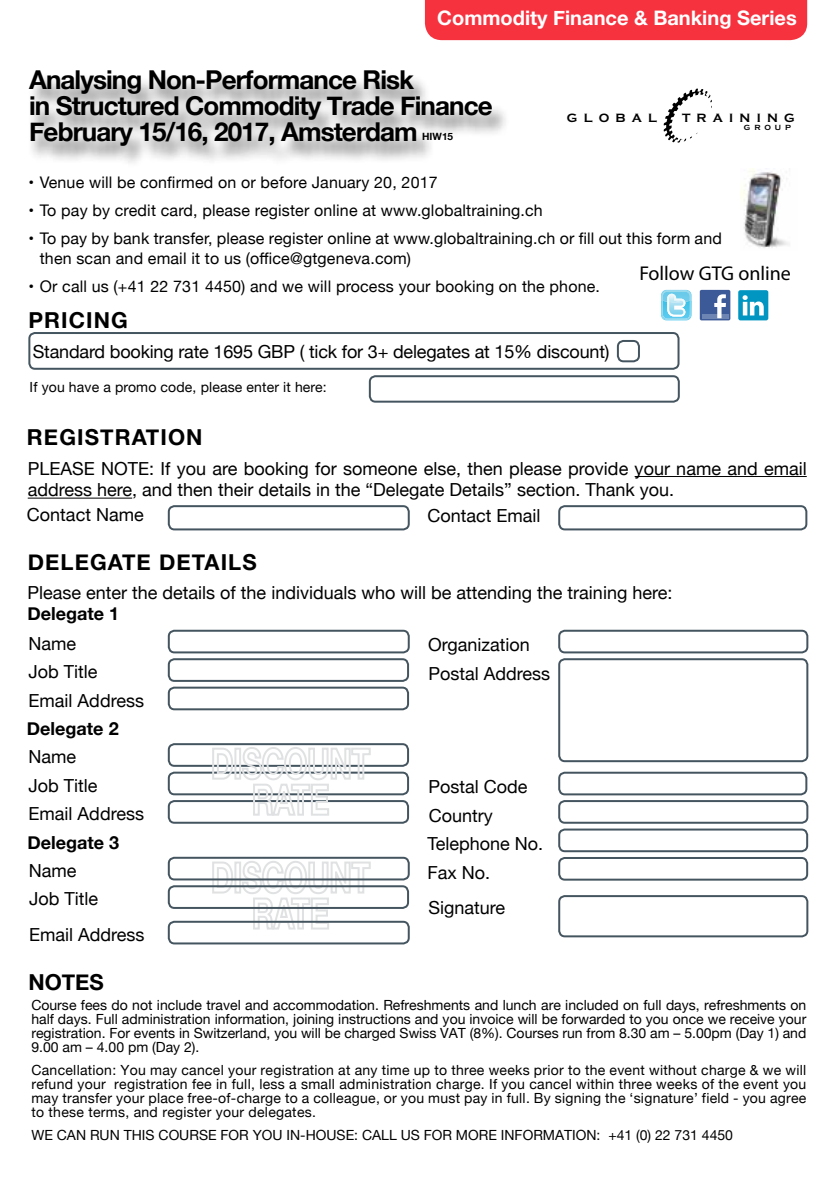
<style>
.page{position:relative;width:837px;height:1191px;background:#fff}
.page>*{position:absolute;margin:0;border:0;box-sizing:border-box;transform-origin:0 0}
.t1{font:700 26px/26px "Helvetica Neue";letter-spacing:-.035em;color:#000}
.t2{font:700 22px "Helvetica Neue";letter-spacing:.05em;color:#000}
.t3{font:700 20px "Helvetica Neue";color:#fff}
.t4{font:20px "Myriad Pro";color:#000}
.t5{font:18px/28.4px "Helvetica Neue";color:#000}
.t6{font:700 18px "Helvetica Neue";color:#000}
.t7{font:16px/19.2px "Helvetica Neue";letter-spacing:.01em;color:#000}
.t8{font:14px/14px "Helvetica Neue";color:#000;text-align:justify}
.t9{font:700 12.4px "Copperplate Gothic";color:#000}
.t10{font:700 10px "Helvetica Neue";color:#000}
.t11{font:700 7.8px "Copperplate Gothic";color:#000}
</style>
<div class="page">
<svg style="left:211px;top:861px;width:23px;height:33px"></svg>
<div style="left:234px;top:861px;width:7px;height:32px;border:2px solid #e0e1e2"></div>
<svg style="left:240px;top:861px;width:131px;height:69px"></svg>
<svg style="left:663px;top:89px;width:49px;height:54px"></svg>
<div style="left:27px;top:71px;width:483px;height:97px;background:#000;opacity:.5"></div>
<div style="left:425px;top:0;width:381px;height:40px;background:#f7323f"></div>
<svg style="left:661px;top:290px;width:30px;height:30px"></svg>
<div style="left:699px;top:290px;width:31px;height:30px;background:#3c5a98;border-radius:2px"></div>
<hr style="left:701px;top:314px;width:26px;height:4px;background:#6d85b3">
<svg style="left:714px;top:294px;width:11px;height:24px"></svg>
<div style="left:738px;top:290px;width:30px;height:30px;background:#0096c1;border-radius:2px"></div>
<svg style="left:742px;top:295px;width:21px;height:20px"></svg>
<img style="left:740px;top:169px;width:50px;height:79px">
<div style="left:28px;top:332px;width:651px;height:38px;border:2px solid #455560;border-radius:6px"></div>
<div style="left:168px;top:630px;width:241px;height:23px;border:2px solid #455560;border-radius:6px"></div>
<div style="left:168px;top:856px;width:241px;height:24px;border:2px solid #455560;border-radius:6px"></div>
<div style="left:168px;top:743px;width:241px;height:24px;border:2px solid #455560;border-radius:6px"></div>
<div style="left:168px;top:658px;width:241px;height:24px;border:2px solid #455560;border-radius:6px"></div>
<div style="left:168px;top:885px;width:241px;height:24px;border:2px solid #455560;border-radius:6px"></div>
<div style="left:168px;top:771px;width:241px;height:24px;border:2px solid #455560;border-radius:6px"></div>
<div style="left:168px;top:686px;width:241px;height:24px;border:2px solid #455560;border-radius:6px"></div>
<div style="left:168px;top:920px;width:241px;height:24px;border:2px solid #455560;border-radius:6px"></div>
<div style="left:168px;top:800px;width:241px;height:23px;border:2px solid #455560;border-radius:6px"></div>
<div style="left:558px;top:630px;width:250px;height:23px;border:2px solid #455560;border-radius:6px"></div>
<div style="left:558px;top:800px;width:250px;height:23px;border:2px solid #455560;border-radius:6px"></div>
<div style="left:558px;top:658px;width:250px;height:104px;border:2px solid #455560;border-radius:6px"></div>
<div style="left:558px;top:828px;width:249px;height:24px;border:2px solid #455560;border-radius:6px"></div>
<div style="left:558px;top:857px;width:249px;height:23px;border:2px solid #455560;border-radius:6px"></div>
<div style="left:558px;top:895px;width:250px;height:42px;border:2px solid #455560;border-radius:6px"></div>
<div style="left:558px;top:771px;width:249px;height:24px;border:2px solid #455560;border-radius:6px"></div>
<div style="left:168px;top:505px;width:241px;height:25px;border:2px solid #455560;border-radius:6px"></div>
<div style="left:558px;top:505px;width:249px;height:25px;border:2px solid #455560;border-radius:6px"></div>
<div style="left:369px;top:375px;width:310px;height:28px;border:2px solid #455560;border-radius:6px"></div>
<hr style="left:634px;top:476px;width:172px;height:1px;background:#000">
<hr style="left:28px;top:498px;width:104px;height:1px;background:#000">
<div style="left:616px;top:340px;width:23px;height:22px;border:2px solid #455560;border-radius:6px"></div>
<svg style="left:211px;top:747px;width:23px;height:33px"></svg>
<div style="left:234px;top:747px;width:7px;height:32px;border:2px solid #e0e1e2"></div>
<svg style="left:240px;top:745px;width:131px;height:71px"></svg>
<h3 class="t3" style="left:437px;top:3px;width:361px">Commodity Finance &amp; Banking Series</h3>
<h1 class="t1" style="left:29px;top:67px;width:465px">Analysing Non-Performance Risk<br>in Structured Commodity Trade Finance<br>February 15/16, 2017, Amsterdam</h1>
<p class="t10" style="left:422px;top:129px;width:32px">HIW15</p>
<p class="t9" style="left:566px;top:111px;width:92px">G L O B A L</p>
<p class="t9" style="left:681px;top:111px;width:114px">T R A I N I N G</p>
<p class="t11" style="left:743px;top:123px;width:49px">G R O U P</p>
<p class="t7" style="left:28px;top:173px;width:410px">• Venue will be confirmed on or before January 20, 2017</p>
<p class="t7" style="left:28px;top:202px;width:515px">• To pay by credit card, please register online at www.globaltraining.ch</p>
<p class="t7" style="left:40px;top:230px;width:683px;text-indent:-11px">• To pay by bank transfer, please register online at www.globaltraining.ch or fill out this form and then scan and email it to us (office@gtgeneva.com)</p>
<p class="t7" style="left:28px;top:277px;width:573px">• Or call us (+41 22 731 4450) and we will process your booking on the phone.</p>
<h3 class="t4" style="left:639px;top:261px;width:153px">Follow GTG online</h3>
<h2 class="t2" style="left:28px;top:302px;width:101px">PRICING</h2>
<p class="t5" style="left:33px;top:338px;width:578px">Standard booking rate 1695 GBP ( tick for 3+ delegates at 15% discount)</p>
<p class="t8" style="left:30px;top:381px;width:298px">If you have a promo code, please enter it here:</p>
<h2 class="t2" style="left:27px;top:419px;width:177px">REGISTRATION</h2>
<p class="t5" style="left:28px;top:458px;width:780px;line-height:21.6px">PLEASE NOTE: If you are booking for someone else, then please provide your name and email address here, and then their details in the “Delegate Details” section. Thank you.</p>
<p class="t5" style="left:27px;top:502px;width:118px">Contact Name</p>
<p class="t5" style="left:427px;top:502px;width:115px">Contact Email</p>
<h2 class="t2" style="left:28px;top:545px;width:230px">DELEGATE DETAILS</h2>
<p class="t5" style="left:27px;top:579px;width:646px">Please enter the details of the individuals who will be attending the training here:</p>
<p class="t6" style="left:27px;top:599px;width:93px">Delegate 1</p>
<p class="t5" style="left:28px;top:630px;width:49px">Name</p>
<p class="t5" style="left:29px;top:659px;width:71px">Job Title</p>
<p class="t5" style="left:29px;top:687px;width:117px">Email Address</p>
<p class="t6" style="left:27px;top:715px;width:93px">Delegate 2</p>
<p class="t5" style="left:28px;top:743px;width:49px">Name</p>
<p class="t5" style="left:29px;top:772px;width:71px">Job Title</p>
<p class="t5" style="left:29px;top:800px;width:117px">Email Address</p>
<p class="t6" style="left:27px;top:828px;width:93px">Delegate 3</p>
<p class="t5" style="left:29px;top:857px;width:49px">Name</p>
<p class="t5" style="left:29px;top:886px;width:71px">Job Title</p>
<p class="t5" style="left:29px;top:921px;width:117px">Email Address</p>
<h2 class="t2" style="left:28px;top:965px;width:77px">NOTES</h2>
<p class="t5" style="left:428px;top:631px;width:103px">Organization</p>
<p class="t5" style="left:428px;top:660px;width:123px">Postal Address</p>
<p class="t5" style="left:428px;top:773px;width:101px">Postal Code</p>
<p class="t5" style="left:428px;top:802px;width:66px">Country</p>
<p class="t5" style="left:427px;top:830px;width:117px">Telephone No.<br>Fax No.</p>
<p class="t5" style="left:428px;top:894px;width:78px">Signature</p>
<p class="t8" style="left:31px;top:998px;width:776px">Course fees do not include travel and accommodation. Refreshments and lunch are included on full days, refreshments on half days. Full administration information, joining instructions and you invoice will be forwarded to you once we receive your registration. For events in Switzerland, you will be charged Swiss VAT (8%). Courses run from 8.30 am – 5.00pm (Day 1) and 9.00 am – 4.00 pm (Day 2).</p>
<p class="t8" style="left:31px;top:1063px;width:776px">Cancellation: You may cancel your registration at any time up to three weeks prior to the event without charge &amp; we will refund your registration fee in full, less a small administration charge. If you cancel within three weeks of the event you may transfer your place free-of-charge to a colleague, or you must pay in full. By signing the ‘signature’ field - you agree to these terms, and register your delegates.</p>
<p class="t8" style="left:31px;top:1128px;width:703px">WE CAN RUN THIS COURSE FOR YOU IN-HOUSE: CALL US FOR MORE INFORMATION: +41 (0) 22 731 4450</p>
</div>
